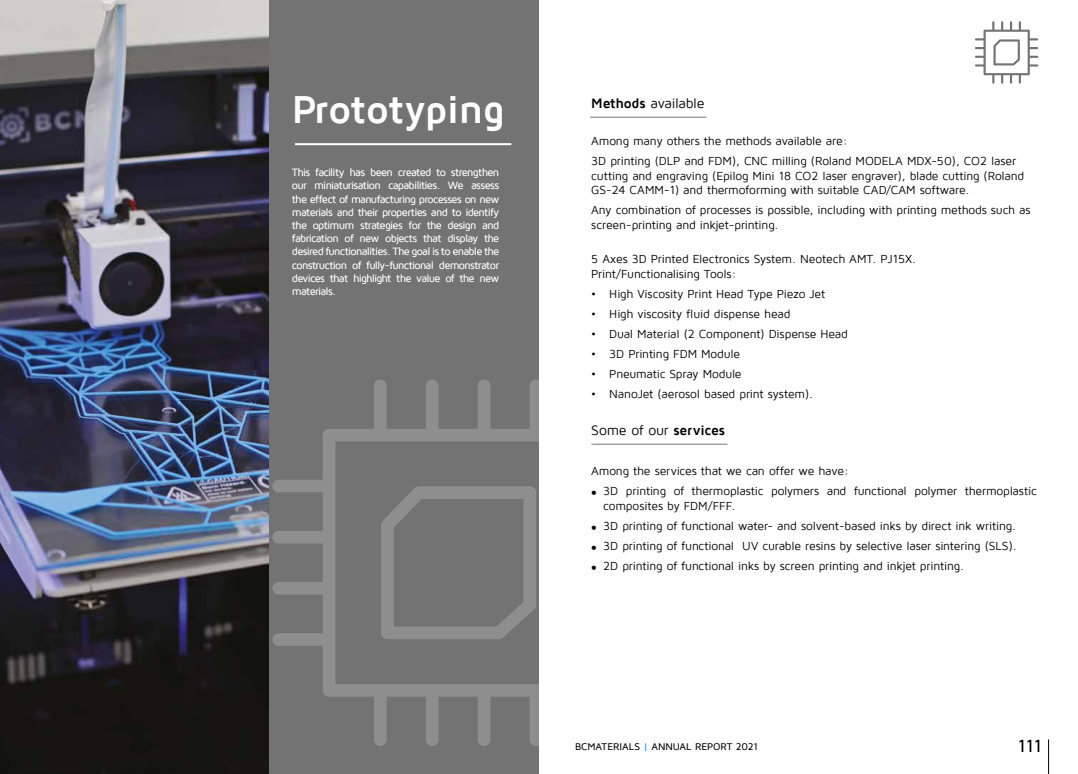
<style>
.page{position:relative;width:1078px;height:774px;background:#fff}
.page>*{position:absolute;margin:0;border:0;box-sizing:border-box;transform-origin:0 0}
.t1{font:700 40px "Maven Pro";letter-spacing:-.015em;color:#fff}
.t2{font:500 18px "Maven Pro";color:#000}
.t3{font:14px "Maven Pro";letter-spacing:-.025em;color:#000}
.t4{font:12px/14.4px "Maven Pro";letter-spacing:-.015em;color:#000}
.t5{font:500 11px/13.2px "Maven Pro";letter-spacing:-.065em;color:#fff;text-align:justify}
.t6{font:500 10px "Maven Pro";color:#000}
.s1{font-weight:700}
.s2{font-family:"Myriad Pro";font-size:20px}
.s3{color:#009cde}
</style>
<div class="page">
<hr style="left:1047px;top:739px;width:1px;height:35px;background:#000">
<img style="left:0;top:0;width:269px;height:774px">
<div style="left:269px;top:0;width:270px;height:774px;background:#747373"></div>
<hr style="left:295px;top:143px;width:216px;height:2px;background:#fff">
<hr style="left:590px;top:117px;width:116px;height:1px;background:#747373">
<hr style="left:591px;top:444px;width:136px;height:1px;background:#747373">
<svg style="left:975px;top:21px;width:62px;height:63px"></svg>
<svg style="left:272px;top:379px;width:371px;height:367px"></svg>
<h1 class="t1" style="left:292px;top:88px;width:214px">Prototyping</h1>
<p class="t5" style="left:292px;top:166px;width:209px">This facility has been created to strengthen our miniaturisation capabilities. We assess the effect of manufacturing processes on new materials and their properties and to identify the optimum strategies for the design and fabrication of new objects that display the desired functionalities. The goal is to enable the construction of fully-functional demonstrator devices that highlight the value of the new materials.</p>
<p class="t3" style="left:591px;top:96px;width:115px"><span class="s1">Methods</span> available</p>
<p class="t4" style="left:591px;top:131px;width:426px;line-height:20.1px">Among many others the methods available are:<br>3D printing (DLP and FDM), CNC milling (Roland MODELA MDX-50), CO2 laser</p>
<p class="t4" style="left:591px;top:169px;width:434px">cutting and engraving (Epilog Mini 18 CO2 laser engraver), blade cutting (Roland<br>GS-24 CAMM-1) and thermoforming with suitable CAD/CAM software.</p>
<p class="t4" style="left:591px;top:203px;width:441px">Any combination of processes is possible, including with printing methods such as screen-printing and inkjet-printing.</p>
<p class="t4" style="left:591px;top:252px;width:326px">5 Axes 3D Printed Electronics System. Neotech AMT. PJ15X.<br>Print/Functionalising Tools:</p>
<p class="t4" style="left:591px;top:286px;width:235px">• High Viscosity Print Head Type Piezo Jet</p>
<p class="t4" style="left:591px;top:307px;width:201px">• High viscosity fluid dispense head</p>
<p class="t4" style="left:591px;top:327px;width:258px">• Dual Material (2 Component) Dispense Head</p>
<p class="t4" style="left:591px;top:347px;width:150px">• 3D Printing FDM Module</p>
<p class="t4" style="left:591px;top:367px;width:152px">• Pneumatic Spray Module</p>
<p class="t4" style="left:591px;top:387px;width:223px">• NanoJet (aerosol based print system).</p>
<p class="t3" style="left:591px;top:423px;width:135px">Some of our <span class="s1">services</span></p>
<p class="t4" style="left:591px;top:464px;width:259px">Among the services that we can offer we have:</p>
<p class="t4" style="left:603px;top:484px;width:435px;text-indent:-12px"><span class="s2">•</span> 3D printing of thermoplastic polymers and functional polymer thermoplastic composites by FDM/FFF.</p>
<p class="t4" style="left:591px;top:518px;width:426px"><span class="s2">•</span> 3D printing of functional water- and solvent-based inks by direct ink writing.</p>
<p class="t4" style="left:591px;top:538px;width:427px"><span class="s2">•</span> 3D printing of functional UV curable resins by selective laser sintering (SLS).</p>
<p class="t4" style="left:591px;top:559px;width:374px"><span class="s2">•</span> 2D printing of functional inks by screen printing and inkjet printing.</p>
<p class="t6" style="left:575px;top:742px;width:184px">BCMATERIALS <span class="s3">|</span> ANNUAL REPORT 2021</p>
<h2 class="t2" style="left:1017px;top:736px;width:26px">111</h2>
</div>
